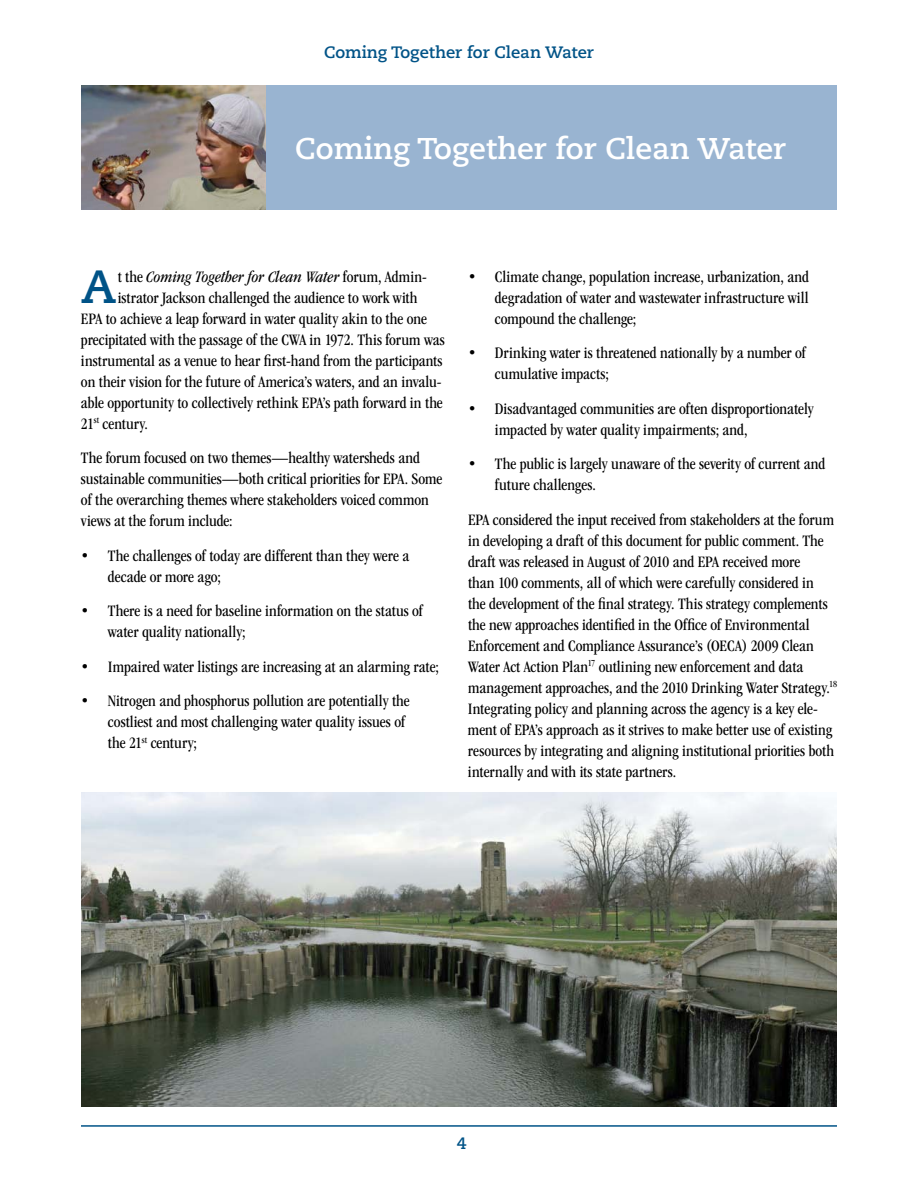
<style>
.page{position:relative;width:918px;height:1188px;background:#fff}
.page>*{position:absolute;margin:0;border:0;box-sizing:border-box;transform-origin:0 0}
.t1{font:700 46.5px "Caecilia LT Std";color:#005387}
.t2{font:700 30px "Caecilia LT Std";color:#fff}
.t3{font:condensed 16.5px/21px "ITC Garamond Std";color:#000}
.t4{font:italic condensed 16.5px "ITC Garamond Std";color:#000}
.t5{font:700 16.5px "Caecilia LT Std";color:#005387}
.s1{font-style:normal}
</style>
<div class="page">
<hr style="left:81px;top:1125px;width:756px;height:2px;background:#005387">
<div style="left:95px;top:86px;width:742px;height:124px;background:#99b4d1"></div>
<img style="left:81px;top:86px;width:184px;height:124px">
<img style="left:81px;top:792px;width:756px;height:315px">
<p class="t5" style="left:324px;top:42px;width:271px">Coming Together for Clean Water</p>
<h2 class="t2" style="left:295px;top:131px;width:492px">Coming Together for Clean Water</h2>
<h1 class="t1" style="left:81px;top:259px;width:37px">A</h1>
<p class="t4" style="left:118px;top:267px;width:311px"><span class="s1">t the</span> Coming Together for Clean Water <span class="s1">forum, Admin-</span></p>
<p class="t3" style="left:118px;top:287px;width:301px">istrator Jackson challenged the audience to work with</p>
<p class="t3" style="left:81px;top:308px;width:348px">EPA to achieve a leap forward in water quality akin to the one</p>
<p class="t3" style="left:81px;top:329px;width:365px">precipitated with the passage of the CWA in 1972. This forum was</p>
<p class="t3" style="left:81px;top:350px;width:363px">instrumental as a venue to hear first-hand from the participants</p>
<p class="t3" style="left:81px;top:371px;width:362px">on their vision for the future of America’s waters, and an invalu-</p>
<p class="t3" style="left:81px;top:392px;width:363px">able opportunity to collectively rethink EPA’s path forward in the</p>
<p class="t3" style="left:81px;top:413px;width:68px">21<sup>st</sup> century.</p>
<p class="t3" style="left:81px;top:447px;width:363px">The forum focused on two themes—healthy watersheds and sustainable communities—both critical priorities for EPA. Some of the overarching themes where stakeholders voiced common views at the forum include:</p>
<p class="t3" style="left:108px;top:545px;width:303px;text-indent:-27px">• The challenges of today are different than they were a decade or more ago;</p>
<p class="t3" style="left:108px;top:600px;width:317px;text-indent:-27px">• There is a need for baseline information on the status of water quality nationally;</p>
<p class="t3" style="left:81px;top:656px;width:359px">• Impaired water listings are increasing at an alarming rate;</p>
<p class="t3" style="left:108px;top:691px;width:303px;text-indent:-27px">• Nitrogen and phosphorus pollution are potentially the costliest and most challenging water quality issues of the 21<sup>st</sup> century;</p>
<p class="t3" style="left:495px;top:266px;width:315px;text-align:justify;text-indent:-27px">• Climate change, population increase, urbanization, and degradation of water and wastewater infrastructure will compound the challenge;</p>
<p class="t3" style="left:495px;top:342px;width:312px;text-indent:-27px">• Drinking water is threatened nationally by a number of cumulative impacts;</p>
<p class="t3" style="left:495px;top:398px;width:320px;text-indent:-27px">• Disadvantaged communities are often disproportionately impacted by water quality impairments; and,</p>
<p class="t3" style="left:495px;top:453px;width:332px;text-indent:-27px">• The public is largely unaware of the severity of current and future challenges.</p>
<p class="t3" style="left:468px;top:509px;width:371px">EPA considered the input received from stakeholders at the forum in developing a draft of this document for public comment. The draft was released in August of 2010 and EPA received more<br>than 100 comments, all of which were carefully considered in<br>the development of the final strategy. This strategy complements the new approaches identified in the Office of Environmental Enforcement and Compliance Assurance’s (OECA) 2009 Clean Water Act Action Plan<sup>17</sup> outlining new enforcement and data management approaches, and the 2010 Drinking Water Strategy.<sup>18<br></sup>Integrating policy and planning across the agency is a key ele&shy;ment of EPA’s approach as it strives to make better use of existing resources by integrating and aligning institutional priorities both internally and with its state partners.</p>
<p class="t5" style="left:457px;top:1134px;width:11px">4</p>
</div>
